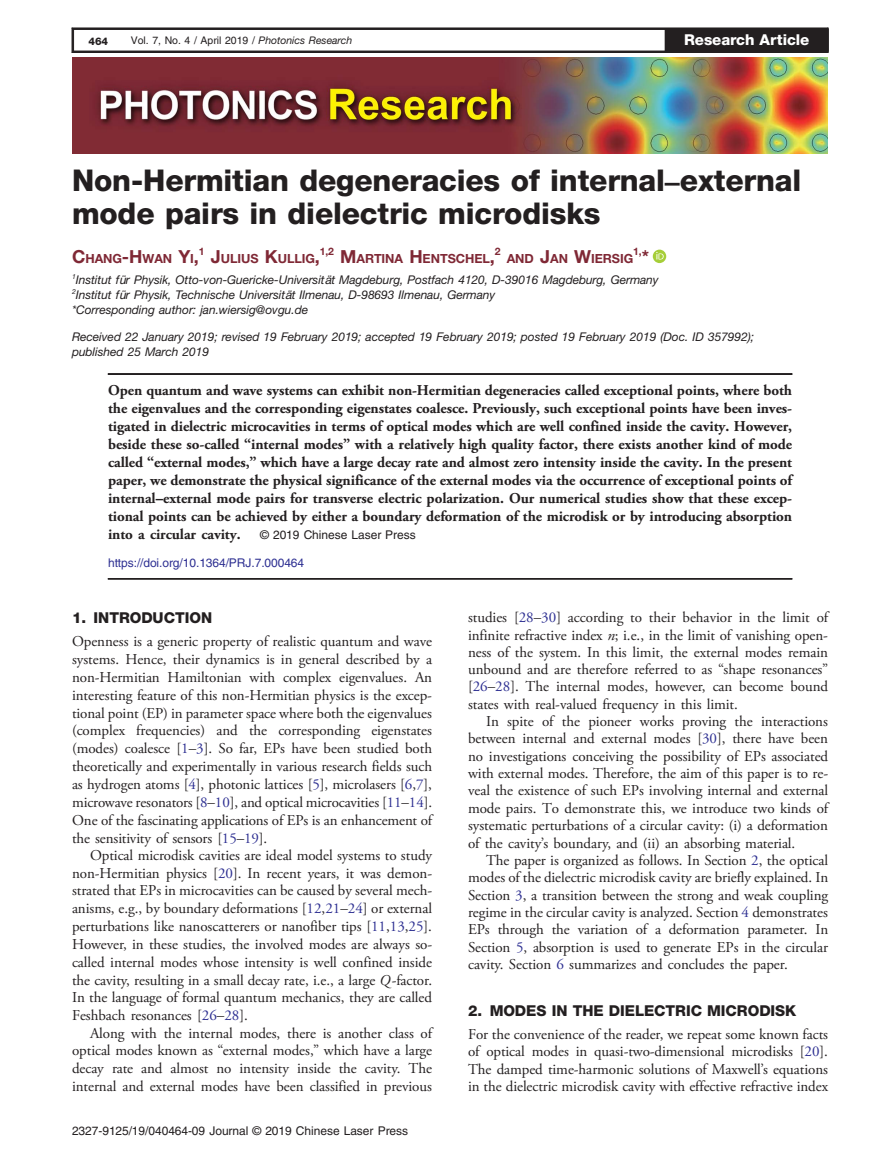
<style>
.page{position:relative;width:891px;height:1175px;background:#fff}
.page>*{position:absolute;margin:0;border:0;box-sizing:border-box;transform-origin:0 0}
.t1{font:30px/33px "Adv O Tfbba 3 ace.B";color:#231f20}
.t2{font:15px/17.9px "Adv OT635 f 2 c 37";color:#231f20;text-align:justify}
.t3{font:15px/18px "Adv OT97231 e 80.B";color:#231f20;text-align:justify}
.t4{font:15px "Adv O Tfbba 3 ace.B";color:#231f20}
.t5{font:15px "Adv O Tfbba 3 ace.B";color:#fff}
.t6{font:12.6px "Adv OT34 fe 1490.B";color:#7f2835}
.t7{font:12px/15px "Adv TT5 e 880 a 50.I";color:#231f20}
.t8{font:12px "Adv T Tc 31 abc 20";color:#231f20}
.t9{font:12px "Adv OT3 a 037357.I";color:#231f20}
.t10{font:12px "Adv T Tc 31 abc 20";color:#2e3092}
.t11{font:10.5px "Adv T Tc 31 abc 20";color:#231f20}
.t12{font:10.5px "Adv O Tfbba 3 ace.B";color:#231f20}
.t13{font:10.35px "Adv OT34 fe 1490.B";color:#7f2835}
.s1{font-family:"Adv TT5 e 880 a 50.I"}
.s2{font-family:"Adv OT8 b 40 f 9 c 2.B"}
.s3{font-size:18px}
.s4{font-style:inherit}
.s5{color:#2e3092}
.s6{font-family:"Adv TT8608 a 8 d 1"}
.s7{font-family:"Adv TT80 ef 8 ba 2.I"}
</style>
<div class="page">
<svg style="left:653px;top:250px;width:13px;height:13px"></svg>
<svg style="left:656px;top:252px;width:8px;height:7px"></svg>
<hr style="left:108px;top:373px;width:684px;height:1px;background:#231f20">
<hr style="left:108px;top:578px;width:684px;height:1px;background:#231f20">
<img style="left:72px;top:57px;width:756px;height:97px">
<svg style="left:71px;top:27px;width:758px;height:26px"></svg>
<div style="left:665px;top:29px;width:163px;height:22px;background:#231f20"></div>
<p class="t12" style="left:89px;top:37px;width:21px">464</p>
<p class="t11" style="left:131px;top:36px;width:223px">Vol. 7, No. 4 / April 2019 / <span class="s1">Photonics Research</span></p>
<p class="t5" style="left:684px;top:35px;width:127px">Research Article</p>
<h1 class="t1" style="left:72px;top:166px;width:731px">Non-Hermitian degeneracies of internal<span class="s2">–</span>external mode pairs in dielectric microdisks</h1>
<p class="t6" style="left:72px;top:251px;width:430px"><span class="s3">C</span>HANG<span class="s3">-H</span>WAN <span class="s3">Y</span>I<span class="s3">,</span><sup>1</sup> <span class="s3">J</span>ULIUS <span class="s3">K</span>ULLIG<span class="s3">,</span><sup>1,2</sup> <span class="s3">M</span>ARTINA <span class="s3">H</span>ENTSCHEL<span class="s3">,</span><sup>2</sup></p>
<p class="t6" style="left:507px;top:251px;width:128px">AND <span class="s3">J</span>AN <span class="s3">W</span>IERSIG</p>
<p class="t13" style="left:633px;top:246px;width:17px">1,<span class="s3">*</span></p>
<p class="t7" style="left:72px;top:273px;width:588px"><sup>1</sup>Institut für Physik, Otto-von-Guericke-Universität Magdeburg, Postfach 4120, D-39016 Magdeburg, Germany<br><sup>2</sup>Institut für Physik, Technische Universität Ilmenau, D-98693 Ilmenau, Germany</p>
<p class="t9" style="left:72px;top:305px;width:238px">*Corresponding author: jan.wiersig@ovgu.de</p>
<p class="t7" style="left:72px;top:330px;width:683px">Received 22 January 2019; revised 19 February 2019; accepted 19 February 2019; posted 19 February 2019 (Doc. ID 357992); published 25 March 2019</p>
<p class="t3" style="left:108px;top:383px;width:686px">Open quantum and wave systems can exhibit non-Hermitian degeneracies called exceptional points, where both the eigenvalues and the corresponding eigenstates coalesce. Previously, such exceptional points have been inves&shy;tigated in dielectric microcavities in terms of optical modes which are well confined inside the cavity. However, beside these so-called <span class="s4">“</span>internal modes<span class="s4">”</span> with a relatively high quality factor, there exists another kind of mode called <span class="s4">“</span>external modes,<span class="s4">”</span> which have a large decay rate and almost zero intensity inside the cavity. In the present paper, we demonstrate the physical significance of the external modes via the occurrence of exceptional points of internal<span class="s2">–</span>external mode pairs for transverse electric polarization. Our numerical studies show that these excep&shy;tional points can be achieved by either a boundary deformation of the microdisk or by introducing absorption into a circular cavity.</p>
<p class="t8" style="left:260px;top:531px;width:157px">© 2019 Chinese Laser Press</p>
<p class="t10" style="left:108px;top:558px;width:198px">https://doi.org/10.1364/PRJ.7.000464</p>
<p class="t4" style="left:72px;top:612px;width:142px">1. INTRODUCTION</p>
<p class="t2" style="left:72px;top:634px;width:362px">Openness is a generic property of realistic quantum and wave systems. Hence, their dynamics is in general described by a non-Hermitian Hamiltonian with complex eigenvalues. An interesting feature of this non-Hermitian physics is the excep&shy;tional point (EP) in parameter space where both the eigenvalues (complex frequencies) and the corresponding eigenstates (modes) coalesce [<span class="s5">1</span><span class="s6">–</span><span class="s5">3</span>]. So far, EPs have been studied both theoretically and experimentally in various research fields such as hydrogen atoms [<span class="s5">4</span>], photonic lattices [<span class="s5">5</span>], microlasers [<span class="s5">6</span>,<span class="s5">7</span>], microwave resonators [<span class="s5">8</span><span class="s6">–</span><span class="s5">10</span>], and optical microcavities [<span class="s5">11</span><span class="s6">–</span><span class="s5">14</span>].<br>One of the fascinating applications of EPs is an enhancement of the sensitivity of sensors [<span class="s5">15</span><span class="s6">–</span><span class="s5">19</span>].</p>
<p class="t2" style="left:72px;top:847px;width:362px;text-indent:18px">Optical microdisk cavities are ideal model systems to study non-Hermitian physics [<span class="s5">20</span>]. In recent years, it was demon&shy;strated that EPs in microcavities can be caused by several mech&shy;anisms, e.g., by boundary deformations [<span class="s5">12</span>,<span class="s5">21</span><span class="s6">–</span><span class="s5">24</span>] or external perturbations like nanoscatterers or nanofiber tips [<span class="s5">11</span>,<span class="s5">13</span>,<span class="s5">25</span>].<br>However, in these studies, the involved modes are always so&shy;called internal modes whose intensity is well confined inside the cavity, resulting in a small decay rate, i.e., a large <span class="s7">Q</span>-factor.<br>In the language of formal quantum mechanics, they are called Feshbach resonances [<span class="s5">26</span><span class="s6">–</span><span class="s5">28</span>].</p>
<p class="t2" style="left:72px;top:1025px;width:361px;text-indent:18px">Along with the internal modes, there is another class of optical modes known as <span class="s4">“</span>external modes,<span class="s4">”</span> which have a large decay rate and almost no intensity inside the cavity. The internal and external modes have been classified in previous</p>
<p class="t8" style="left:72px;top:1125px;width:338px">2327-9125/19/040464-09 Journal © 2019 Chinese Laser Press</p>
<p class="t2" style="left:468px;top:610px;width:361px;line-height:17.2px">studies [<span class="s5">28</span><span class="s6">–</span><span class="s5">30</span>] according to their behavior in the limit of infinite refractive index <span class="s7">n</span>; i.e., in the limit of vanishing open&shy;ness of the system. In this limit, the external modes remain unbound and are therefore referred to as <span class="s4">“</span>shape resonances<span class="s4">” </span>[<span class="s5">26</span><span class="s6">–</span><span class="s5">28</span>]. The internal modes, however, can become bound states with real-valued frequency in this limit.</p>
<p class="t2" style="left:468px;top:714px;width:362px;line-height:17.4px;text-indent:18px">In spite of the pioneer works proving the interactions between internal and external modes [<span class="s5">30</span>], there have been no investigations conceiving the possibility of EPs associated with external modes. Therefore, the aim of this paper is to re&shy;veal the existence of such EPs involving internal and external mode pairs. To demonstrate this, we introduce two kinds of systematic perturbations of a circular cavity: (i) a deformation of the cavity<span class="s4">’</span>s boundary, and (ii) an absorbing material.</p>
<p class="t2" style="left:468px;top:852px;width:362px;line-height:17.4px;text-indent:18px">The paper is organized as follows. In Section <span class="s5">2</span>, the optical modes of the dielectric microdisk cavity are briefly explained. In Section <span class="s5">3</span>, a transition between the strong and weak coupling regime in the circular cavity is analyzed. Section <span class="s5">4</span> demonstrates EPs through the variation of a deformation parameter. In Section <span class="s5">5</span>, absorption is used to generate EPs in the circular cavity. Section <span class="s5">6</span> summarizes and concludes the paper.</p>
<p class="t4" style="left:468px;top:1004px;width:330px">2. MODES IN THE DIELECTRIC MICRODISK</p>
<p class="t2" style="left:468px;top:1026px;width:361px;line-height:17.4px">For the convenience of the reader, we repeat some known facts of optical modes in quasi-two-dimensional microdisks [<span class="s5">20</span>].<br>The damped time-harmonic solutions of Maxwell<span class="s4">’</span>s equations in the dielectric microdisk cavity with effective refractive index</p>
</div>
